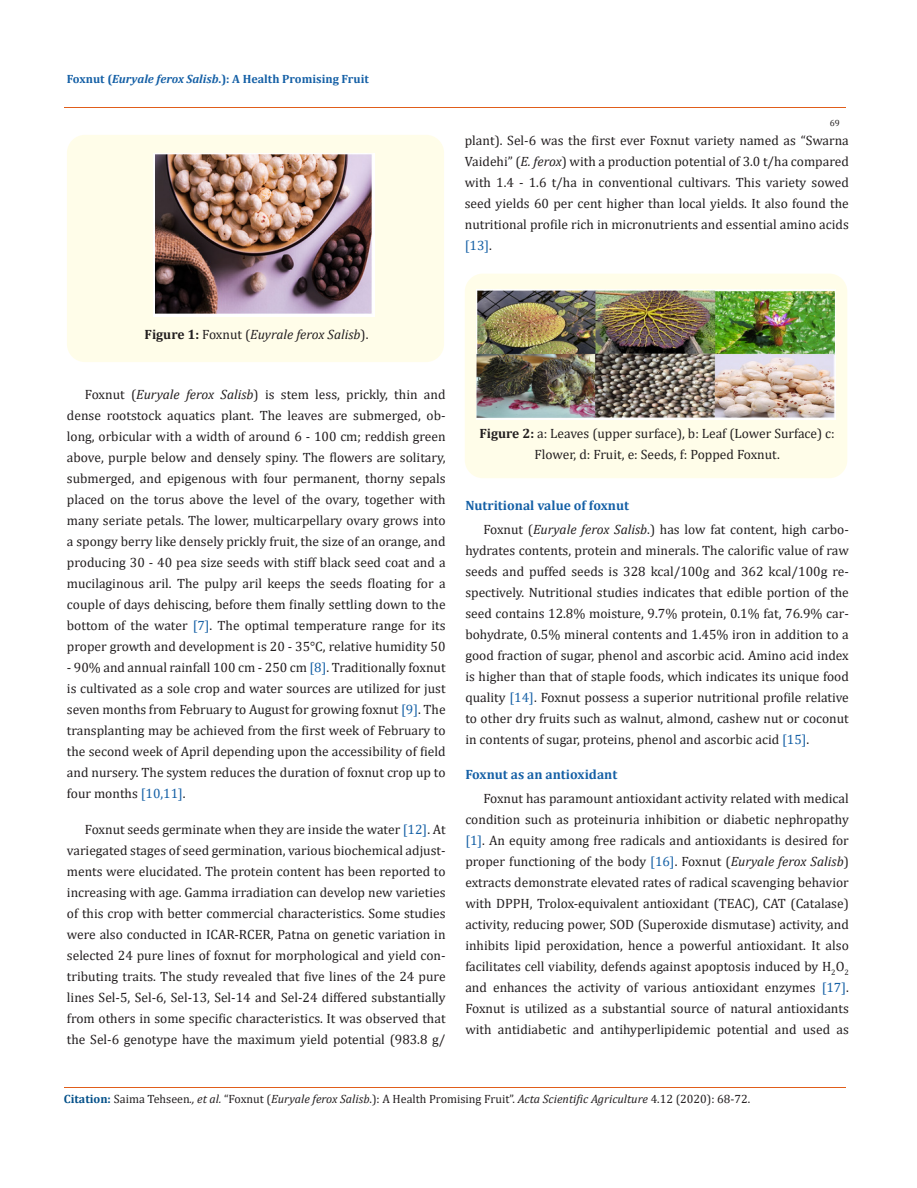
<style>
.page{position:relative;width:917px;height:1188px;background:#fff}
.page>*{position:absolute;margin:0;border:0;box-sizing:border-box;transform-origin:0 0}
.Default{font:13.5px/21px "Cambria";color:#231f20;text-align:justify}
.t1{font:italic 13.5px "Cambria";color:#231f20}
.List_Paragraph{font:700 13.5px "Cambria";color:#1560a6}
.Default-2{font:700 13.5px "Cambria";color:#1560a6}
.t2{font:12px "Cambria";color:#231f20}
.t3{font:700 12px "Cambria";color:#1560a6}
.t4{font:9px "Cambria";color:#231f20}
.s1{font-style:italic}
.s2{color:#1560a6}
.s3{font-weight:700;font-style:normal}
.s4{font-style:normal}
.s5{font-weight:700}
.s6{font-weight:700;color:#035089}
</style>
<div class="page">
<div style="left:67px;top:135px;width:377px;height:227px;background:#fffde9;border-radius:18px"></div>
<img style="left:153px;top:154px;width:221px;height:162px">
<div style="left:465px;top:274px;width:382px;height:204px;background:#fffde9;border-radius:18px"></div>
<img style="left:476px;top:290px;width:359px;height:129px">
<hr style="left:64px;top:108px;width:781px;height:1px;background:#e05d1a">
<hr style="left:64px;top:1088px;width:781px;height:1px;background:#e05d1a">
<p class="t3" style="left:67px;top:70px;width:303px">Foxnut (<span class="s1">Euryale ferox Salisb</span>.): A Health Promising Fruit</p>
<p class="t4" style="left:829px;top:118px;width:11px">69</p>
<p class="Default" style="left:465px;top:130px;width:385px">plant). Sel-6 was the first ever Foxnut variety named as “Swarna Vaidehi” (<span class="s1">E. ferox</span>) with a production potential of 3.0 t/ha compared with 1.4 - 1.6 t/ha in conventional cultivars. This variety sowed seed yields 60 per cent higher than local yields. It also found the nutritional profile rich in micronutrients and essential amino acids <span class="s2">[13]</span>.</p>
<p class="t1" style="left:144px;top:325px;width:225px"><span class="s3">Figure 1:</span> <span class="s4">Foxnut (</span>Euyrale ferox Salisb<span class="s4">).</span></p>
<p class="Default" style="left:67px;top:384px;width:380px;text-indent:18px">Foxnut (<span class="s1">Euryale ferox Salisb</span>) is stem less, prickly, thin and dense rootstock aquatics plant. The leaves are submerged, ob&shy;long, orbicular with a width of around 6 - 100 cm; reddish green above, purple below and densely spiny. The flowers are solitary, submerged, and epigenous with four permanent, thorny sepals placed on the torus above the level of the ovary, together with many seriate petals. The lower, multicarpellary ovary grows into a spongy berry like densely prickly fruit, the size of an orange, and producing 30 - 40 pea size seeds with stiff black seed coat and a mucilaginous aril. The pulpy aril keeps the seeds floating for a couple of days dehiscing, before them finally settling down to the bottom of the water <span class="s2">[7]</span>. The optimal temperature range for its proper growth and development is 20 - 35°C, relative humidity 50</p>
<p class="Default" style="left:67px;top:657px;width:380px">- 90% and annual rainfall 100 cm - 250 cm <span class="s2">[8]</span>. Traditionally foxnut is cultivated as a sole crop and water sources are utilized for just seven months from February to August for growing foxnut <span class="s2">[9]</span>. The transplanting may be achieved from the first week of February to the second week of April depending upon the accessibility of field and nursery. The system reduces the duration of foxnut crop up to four months <span class="s2">[10,11]</span>.</p>
<p class="Default" style="left:67px;top:819px;width:380px;text-indent:18px">Foxnut seeds germinate when they are inside the water <span class="s2">[12]</span>. At variegated stages of seed germination, various biochemical adjust&shy;ments were elucidated. The protein content has been reported to increasing with age. Gamma irradiation can develop new varieties of this crop with better commercial characteristics. Some studies were also conducted in ICAR-RCER, Patna on genetic variation in selected 24 pure lines of foxnut for morphological and yield con&shy;tributing traits. The study revealed that five lines of the 24 pure lines Sel-5, Sel-6, Sel-13, Sel-14 and Sel-24 differed substantially from others in some specific characteristics. It was observed that the Sel-6 genotype have the maximum yield potential (983.8 g/</p>
<p class="Default" style="left:479px;top:423px;width:357px;text-align:center"><span class="s5">Figure 2:</span> a: Leaves (upper surface), b: Leaf (Lower Surface) c:<br>Flower, d: Fruit, e: Seeds, f: Popped Foxnut.</p>
<p class="List_Paragraph" style="left:465px;top:496px;width:165px">Nutritional value of foxnut</p>
<p class="Default" style="left:465px;top:519px;width:385px;text-indent:18px">Foxnut (<span class="s1">Euryale ferox Salisb</span>.) has low fat content, high carbo&shy;hydrates contents, protein and minerals. The calorific value of raw seeds and puffed seeds is 328 kcal/100g and 362 kcal/100g re&shy;spectively. Nutritional studies indicates that edible portion of the seed contains 12.8% moisture, 9.7% protein, 0.1% fat, 76.9% car&shy;bohydrate, 0.5% mineral contents and 1.45% iron in addition to a good fraction of sugar, phenol and ascorbic acid. Amino acid index is higher than that of staple foods, which indicates its unique food quality <span class="s2">[14]</span>. Foxnut possess a superior nutritional profile relative to other dry fruits such as walnut, almond, cashew nut or coconut in contents of sugar, proteins, phenol and ascorbic acid <span class="s2">[15]</span>.</p>
<p class="Default-2" style="left:465px;top:765px;width:153px">Foxnut as an antioxidant</p>
<p class="Default" style="left:465px;top:788px;width:385px;text-indent:18px">Foxnut has paramount antioxidant activity related with medical condition such as proteinuria inhibition or diabetic nephropathy <span class="s2">[1]</span>. An equity among free radicals and antioxidants is desired for proper functioning of the body <span class="s2">[16]</span>. Foxnut (<span class="s1">Euryale ferox Salisb</span>) extracts demonstrate elevated rates of radical scavenging behavior with DPPH, Trolox-equivalent antioxidant (TEAC), CAT (Catalase) activity, reducing power, SOD (Superoxide dismutase) activity, and inhibits lipid peroxidation, hence a powerful antioxidant. It also facilitates cell viability, defends against apoptosis induced by H<sub>2</sub>O<sub>2 </sub>and enhances the activity of various antioxidant enzymes <span class="s2">[17]</span>.<br>Foxnut is utilized as a substantial source of natural antioxidants with antidiabetic and antihyperlipidemic potential and used as</p>
<p class="t2" style="left:64px;top:1092px;width:688px"><span class="s6">Citation:</span> Saima Tehseen<span class="s1">., et al.</span> “Foxnut (<span class="s1">Euryale ferox Salisb</span>.): A Health Promising Fruit”. <span class="s1">Acta Scientific Agriculture</span> 4.12 (2020): 68-72.</p>
</div>
